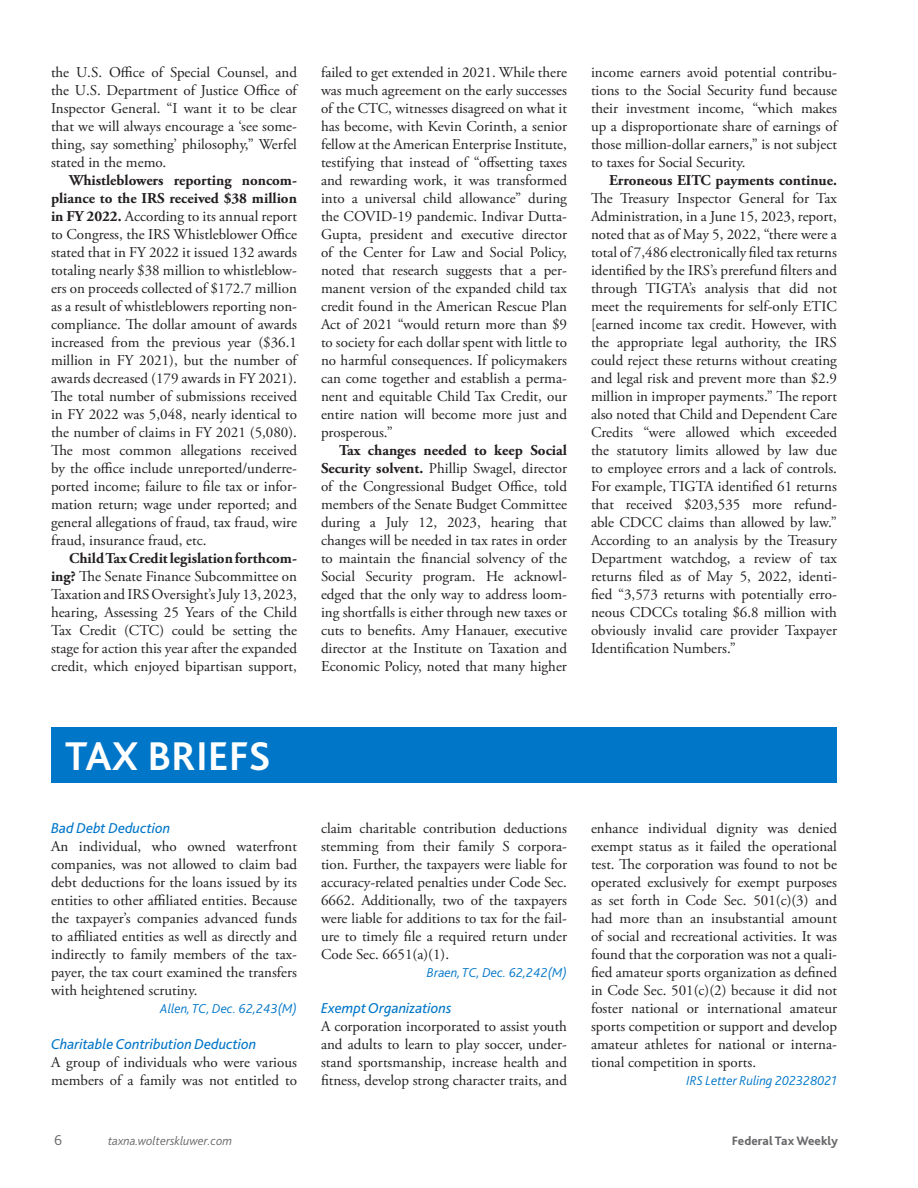
<style>
.page{position:relative;width:918px;height:1188px;background:#fff}
.page>*{position:absolute;margin:0;border:0;box-sizing:border-box;transform-origin:0 0}
.t1{font:700 42px "Bliss 2";color:#fff}
.t2{font:15px/18px "Adobe Garamond Pro";color:#231f20;text-align:justify}
.t3{font:italic 15px "Bliss 2";color:#0076c8}
.t4{font:700 15px "Adobe Garamond Pro";color:#231f20}
.t5{font:300 15px "Bliss 2";color:#69696c}
.t6{font:italic 300 13.5px "Bliss 2";color:#0076c8}
.t7{font:italic 300 12.75px "Bliss 2";color:#69696c}
.t8{font:800 12.75px "Bliss 2";color:#69696c}
.s1{font-weight:700}
</style>
<div class="page">
<div style="left:51px;top:727px;width:786px;height:56px;background:#0076c8"></div>
<p class="t2" style="left:51px;top:63px;width:248px">the U.S. Office of Special Counsel, and the U.S. Department of Justice Office of Inspector General. “I want it to be clear that we will always encourage a ‘see some&shy;thing, say something’ philosophy,” Werfel stated in the memo.</p>
<p class="t2" style="left:51px;top:171px;width:248px;text-indent:18px"><span class="s1">Whistleblowers reporting noncom&shy;pliance to the IRS received $38 million in FY 2022.</span> According to its annual report to Congress, the IRS Whistleblower Office stated that in FY 2022 it issued 132 awards totaling nearly $38 million to whistleblow&shy;ers on proceeds collected of $172.7 million as a result of whistleblowers reporting non&shy;compliance. The dollar amount of awards increased from the previous year ($36.1 million in FY 2021), but the number of awards decreased (179 awards in FY 2021).<br>The total number of submissions received in FY 2022 was 5,048, nearly identical to the number of claims in FY 2021 (5,080).<br>The most common allegations received by the office include unreported/underre&shy;ported income; failure to file tax or infor&shy;mation return; wage under reported; and general allegations of fraud, tax fraud, wire fraud, insurance fraud, etc.</p>
<p class="t2" style="left:51px;top:549px;width:248px;text-indent:18px"><span class="s1">Child Tax Credit legislation forthcom&shy;ing?</span> The Senate Finance Subcommittee on Taxation and IRS Oversight’s July 13, 2023, hearing, Assessing 25 Years of the Child Tax Credit (CTC) could be setting the stage for action this year after the expanded credit, which enjoyed bipartisan support,</p>
<p class="t2" style="left:321px;top:63px;width:248px">failed to get extended in 2021. While there was much agreement on the early successes of the CTC, witnesses disagreed on what it has become, with Kevin Corinth, a senior fellow at the American Enterprise Institute, testifying that instead of “offsetting taxes and rewarding work, it was transformed into a universal child allowance” during the COVID-19 pandemic. Indivar Dutta-Gupta, president and executive director of the Center for Law and Social Policy, noted that research suggests that a per&shy;manent version of the expanded child tax credit found in the American Rescue Plan Act of 2021 “would return more than $9 to society for each dollar spent with little to no harmful consequences. If policymakers can come together and establish a perma&shy;nent and equitable Child Tax Credit, our entire nation will become more just and prosperous.”</p>
<p class="t2" style="left:321px;top:441px;width:248px;text-indent:18px"><span class="s1">Tax changes needed to keep Social Security solvent.</span> Phillip Swagel, director of the Congressional Budget Office, told members of the Senate Budget Committee during a July 12, 2023, hearing that changes will be needed in tax rates in order to maintain the financial solvency of the Social Security program. He acknowl&shy;edged that the only way to address loom&shy;ing shortfalls is either through new taxes or cuts to benefits. Amy Hanauer, executive director at the Institute on Taxation and Economic Policy, noted that many higher</p>
<p class="t2" style="left:591px;top:63px;width:248px">income earners avoid potential contribu&shy;tions to the Social Security fund because their investment income, “which makes up a disproportionate share of earnings of those million-dollar earners,” is not subject to taxes for Social Security.</p>
<p class="t4" style="left:609px;top:171px;width:229px">Erroneous EITC payments continue.</p>
<p class="t2" style="left:591px;top:189px;width:248px">The Treasury Inspector General for Tax Administration, in a June 15, 2023, report, noted that as of May 5, 2022, “there were a total of 7,486 electronically filed tax returns identified by the IRS’s prerefund filters and through TIGTA’s analysis that did not meet the requirements for self-only ETIC [earned income tax credit. However, with the appropriate legal authority, the IRS could reject these returns without creating and legal risk and prevent more than $2.9 million in improper payments.” The report also noted that Child and Dependent Care Credits “were allowed which exceeded the statutory limits allowed by law due to employee errors and a lack of controls.<br>For example, TIGTA identified 61 returns that received $203,535 more refund&shy;able CDCC claims than allowed by law.” According to an analysis by the Treasury Department watchdog, a review of tax returns filed as of May 5, 2022, identi&shy;fied “3,573 returns with potentially erro&shy;neous CDCCs totaling $6.8 million with obviously invalid care provider Taxpayer Identification Numbers.”</p>
<h1 class="t1" style="left:65px;top:729px;width:207px">TAX BRIEFS</h1>
<p class="t3" style="left:51px;top:818px;width:121px">Bad Debt Deduction</p>
<p class="t2" style="left:51px;top:837px;width:248px">An individual, who owned waterfront companies, was not allowed to claim bad debt deductions for the loans issued by its entities to other affiliated entities. Because the taxpayer’s companies advanced funds to affiliated entities as well as directly and indirectly to family members of the tax&shy;payer, the tax court examined the transfers with heightened scrutiny.</p>
<p class="t6" style="left:160px;top:1000px;width:138px">Allen, TC, Dec. 62,243(M)</p>
<p class="t3" style="left:51px;top:1034px;width:207px">Charitable Contribution Deduction</p>
<p class="t2" style="left:51px;top:1053px;width:248px">A group of individuals who were various members of a family was not entitled to</p>
<p class="t5" style="left:54px;top:1131px;width:10px">6</p>
<p class="t7" style="left:108px;top:1133px;width:126px">taxna.wolterskluwer.com</p>
<p class="t2" style="left:321px;top:819px;width:248px">claim charitable contribution deductions stemming from their family S corpora&shy;tion. Further, the taxpayers were liable for accuracy-related penalties under Code Sec.<br>6662. Additionally, two of the taxpayers were liable for additions to tax for the fail&shy;ure to timely file a required return under Code Sec. 6651(a)(1).</p>
<p class="t6" style="left:427px;top:964px;width:142px">Braen, TC, Dec. 62,242(M)</p>
<p class="t3" style="left:321px;top:998px;width:132px">Exempt Organizations</p>
<p class="t2" style="left:321px;top:1017px;width:248px">A corporation incorporated to assist youth and adults to learn to play soccer, under&shy;stand sportsmanship, increase health and fitness, develop strong character traits, and</p>
<p class="t2" style="left:591px;top:819px;width:248px">enhance individual dignity was denied exempt status as it failed the operational test. The corporation was found to not be operated exclusively for exempt purposes as set forth in Code Sec. 501(c)(3) and had more than an insubstantial amount of social and recreational activities. It was found that the corporation was not a quali&shy;fied amateur sports organization as defined in Code Sec. 501(c)(2) because it did not foster national or international amateur sports competition or support and develop amateur athletes for national or interna&shy;tional competition in sports.</p>
<p class="t6" style="left:687px;top:1072px;width:152px">IRS Letter Ruling 202328021</p>
<p class="t8" style="left:732px;top:1133px;width:108px">Federal Tax Weekly</p>
</div>
